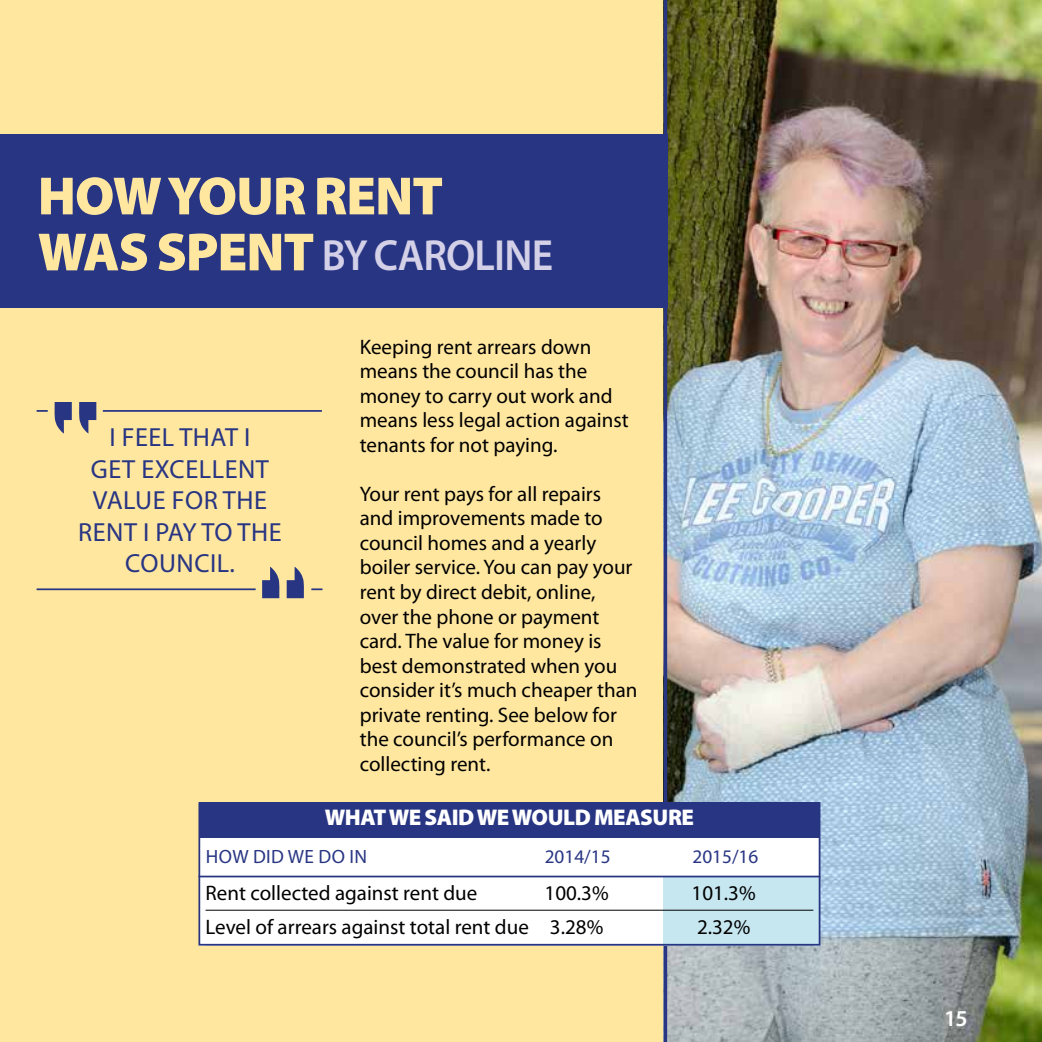
<style>
.page{position:relative;width:1042px;height:1042px;background:#fff}
.page>*{position:absolute;margin:0;border:0;box-sizing:border-box;transform-origin:0 0}
.t1{font:144.38px "Handel Gothic";color:#283583}
.t2{font:900 54.25px "Myriad Pro";letter-spacing:-.02em;color:#ffe7a0}
.t3{font:600 43.75px "Myriad Pro";letter-spacing:-.02em;color:#d3d0e7;scale:.95 1}
.t4{font:26.25px/31.5px "Myriad Pro";letter-spacing:.02em;color:#283583;text-align:center}
.t5{font:900 22.75px "Myriad Pro";letter-spacing:-.02em;color:#fff}
.t6{font:600 22.75px "Myriad Pro";color:#fff}
.t7{font:21px/24.5px "Myriad Pro";color:#000}
.t8{font:19.25px "Myriad Pro";color:#283583}
.t9{font:19.25px "Myriad Pro";letter-spacing:.02em;color:#283583}
.s1{font-weight:900;font-size:54.25px;color:#ffe7a0}
</style>
<div class="page">
<div style="left:0;top:0;width:682px;height:1042px;background:#ffe7a0"></div>
<img style="left:667px;top:0;width:375px;height:1042px">
<svg style="left:663px;top:0;width:4px;height:1042px;background:#36417e"></svg>
<div style="left:0;top:134px;width:667px;height:174px;background:#283583"></div>
<div style="left:199px;top:802px;width:620px;height:143px;background:#fff"></div>
<div style="left:663px;top:875px;width:156px;height:70px;background:#c6e6f0"></div>
<div style="left:199px;top:802px;width:620px;height:36px;background:#283583"></div>
<hr style="left:206px;top:910px;width:607px;height:1px;background:#000">
<hr style="left:198px;top:875px;width:622px;height:2px;background:#283583">
<div style="left:198px;top:802px;width:622px;height:143px;border:2px solid #283583"></div>
<svg style="left:311px;top:588px;width:11px;height:2px"></svg>
<svg style="left:37px;top:410px;width:11px;height:2px"></svg>
<hr style="left:103px;top:410px;width:219px;height:2px;background:#283583">
<hr style="left:37px;top:588px;width:219px;height:2px;background:#283583">
<h2 class="t2" style="left:38px;top:165px;width:407px">HOW YOUR RENT</h2>
<h3 class="t3" style="left:38px;top:228px;width:544px"><span class="s1">WAS SPENT</span> BY CAROLINE</h3>
<p class="t7" style="left:360px;top:334px;width:271px">Keeping rent arrears down means the council has the money to carry out work and means less legal action against tenants for not paying.</p>
<p class="t7" style="left:360px;top:481px;width:279px">Your rent pays for all repairs and improvements made to council homes and a yearly boiler service. You can pay your rent by direct debit, online, over the phone or payment card. The value for money is best demonstrated when you consider it’s much cheaper than private renting. See below for the council’s performance on collecting rent.</p>
<p class="t5" style="left:325px;top:805px;width:371px">WHAT WE SAID WE WOULD MEASURE</p>
<p class="t9" style="left:206px;top:845px;width:163px">HOW DID WE DO IN</p>
<p class="t8" style="left:545px;top:845px;width:67px">2014/15</p>
<p class="t8" style="left:692px;top:845px;width:67px">2015/16</p>
<p class="t7" style="left:206px;top:880px;width:273px">Rent collected against rent due</p>
<p class="t7" style="left:544px;top:880px;width:66px">100.3%</p>
<p class="t7" style="left:691px;top:880px;width:66px">101.3%</p>
<p class="t7" style="left:206px;top:914px;width:399px">Level of arrears against total rent due 3.28%</p>
<p class="t7" style="left:697px;top:914px;width:55px">2.32%</p>
<h1 class="t1" style="left:49px;top:387px;width:55px">“</h1>
<p class="t4" style="left:78px;top:421px;width:205px">I FEEL THAT I<br>GET EXCELLENT<br>VALUE FOR THE<br>RENT I PAY TO THE<br>COUNCIL.</p>
<h1 class="t1" style="left:309px;top:613px;width:55px;rotate:-180deg">“</h1>
<p class="t6" style="left:944px;top:1003px;width:25px">15</p>
</div>
